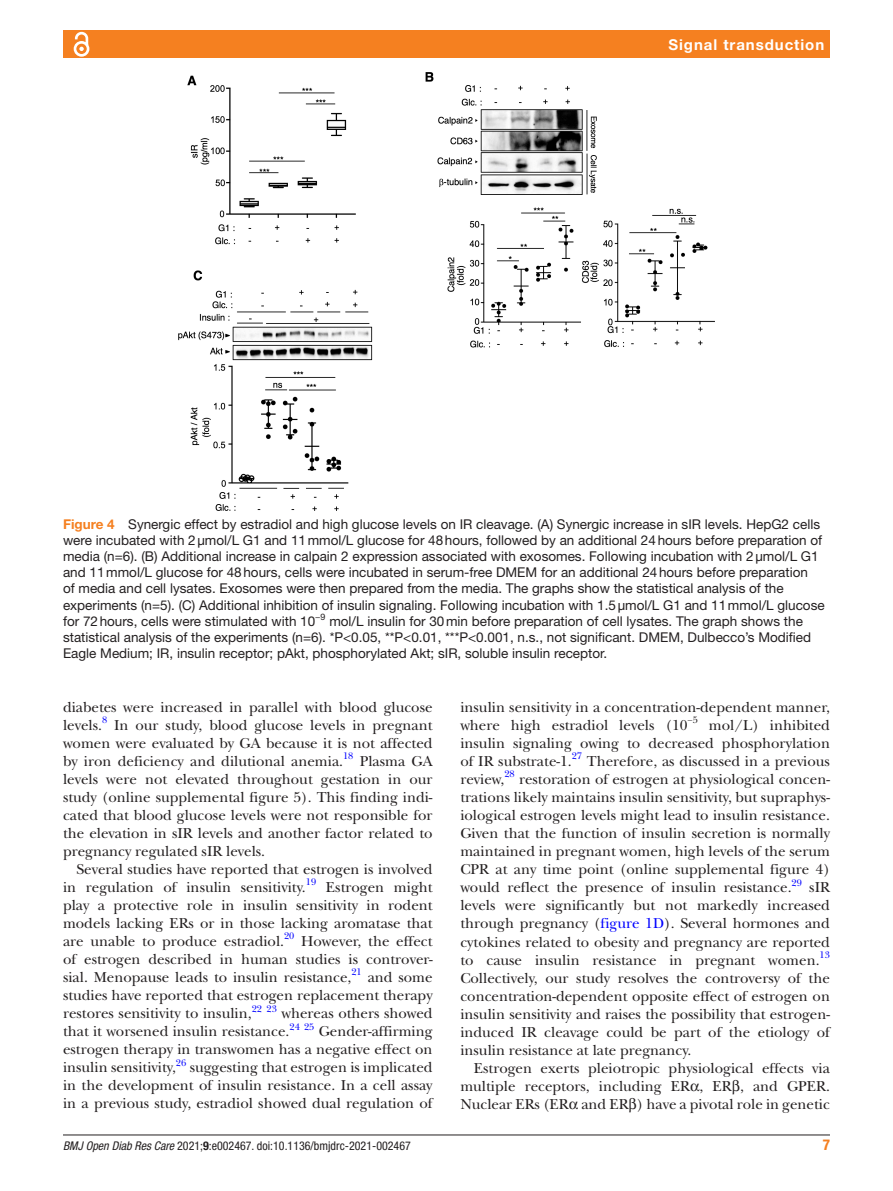
<style>
.page{position:relative;width:893px;height:1191px;background:#fff}
.page>*{position:absolute;margin:0;border:0;box-sizing:border-box;transform-origin:0 0}
.t1{font:15px/18px "New Baskerville";color:#231f20;text-align:justify}
.t2{font:700 15px "Helvetica Neue LT Std";letter-spacing:.065em;color:#fff}
.t3{font:700 condensed 15px "Helvetica Neue LT Std";color:#f58020}
.t4{font:13.5px/16.2px "Helvetica Neue LT Std";color:#231f20}
.t5{font:condensed 12px "Helvetica Neue LT Std";color:#231f20}
.t6{font:9.9px "New Baskerville";color:#00f}
.t7{font:9.9px "New Baskerville";color:#231f20}
.s1{font-weight:700;color:#f58020}
.s2{color:#00f}
.s3{font-style:italic}
.s4{font-weight:700}
</style>
<div class="page">
<hr style="left:63px;top:1134px;width:767px;height:1px;background:#231f20">
<div style="left:63px;top:31px;width:767px;height:27px;background:#f58020"></div>
<svg style="left:73px;top:31px;width:17px;height:26px"></svg>
<img style="left:178px;top:73px;width:537px;height:438px">
<p class="t2" style="left:668px;top:35px;width:157px">Signal transduction</p>
<p class="t4" style="left:63px;top:515px;width:763px"><span class="s1">Figure 4</span> Synergic effect by estradiol and high glucose levels on IR cleavage. (A) Synergic increase in sIR levels. HepG2 cells were incubated with 2µmol/L G1 and 11mmol/L glucose for 48hours, followed by an additional 24hours before preparation of media (n=6). (B) Additional increase in calpain 2 expression associated with exosomes. Following incubation with 2µmol/L G1 and 11mmol/L glucose for 48hours, cells were incubated in serum-free DMEM for an additional 24hours before preparation<br>of media and cell lysates. Exosomes were then prepared from the media. The graphs show the statistical analysis of the experiments (n=5). (C) Additional inhibition of insulin signaling. Following incubation with 1.5µmol/L G1 and 11mmol/L glucose for 72hours, cells were stimulated with 10<sup>−9</sup> mol/L insulin for 30min before preparation of cell lysates. The graph shows the statistical analysis of the experiments (n=6). *P&lt;0.05, **P&lt;0.01, ***P&lt;0.001, n.s., not significant. DMEM, Dulbecco’s Modified Eagle Medium; IR, insulin receptor; pAkt, phosphorylated Akt; sIR, soluble insulin receptor.</p>
<p class="t1" style="left:63px;top:698px;width:371px">diabetes were increased in parallel with blood glucose levels.</p>
<p class="t6" style="left:102px;top:714px;width:7px">8</p>
<p class="t1" style="left:63px;top:716px;width:371px;text-indent:51px">In our study, blood glucose levels in pregnant women were evaluated by GA because it is not affected by iron deficiency and dilutional anemia.</p>
<p class="t6" style="left:343px;top:750px;width:12px">18</p>
<p class="t1" style="left:63px;top:752px;width:371px;text-indent:297px">Plasma GA levels were not elevated throughout gestation in our study (online supplemental figure 5). This finding indi&shy;cated that blood glucose levels were not responsible for the elevation in sIR levels and another factor related to pregnancy regulated sIR levels.</p>
<p class="t1" style="left:63px;top:860px;width:371px;text-indent:14px">Several studies have reported that estrogen is involved in regulation of insulin sensitivity.</p>
<p class="t6" style="left:306px;top:876px;width:12px">19</p>
<p class="t1" style="left:63px;top:878px;width:371px;text-indent:263px">Estrogen might play a protective role in insulin sensitivity in rodent models lacking ERs or in those lacking aromatase that are unable to produce estradiol.</p>
<p class="t6" style="left:284px;top:930px;width:12px">20</p>
<p class="t1" style="left:63px;top:932px;width:371px;text-indent:238px">However, the effect of estrogen described in human studies is controver&shy;sial. Menopause leads to insulin resistance,<sup>21</sup> and some studies have reported that estrogen replacement therapy restores sensitivity to insulin,</p>
<p class="t6" style="left:252px;top:1002px;width:27px">22 23</p>
<p class="t1" style="left:63px;top:1004px;width:371px;text-indent:219px">whereas others showed that it worsened insulin resistance.</p>
<p class="t6" style="left:289px;top:1020px;width:26px">24 25</p>
<p class="t1" style="left:63px;top:1022px;width:371px;text-indent:256px">Gender-affirming estrogen therapy in transwomen has a negative effect on insulin sensitivity,</p>
<p class="t6" style="left:176px;top:1056px;width:12px">26</p>
<p class="t1" style="left:63px;top:1058px;width:371px;text-indent:127px">suggesting that estrogen is implicated in the development of insulin resistance. In a cell assay in a previous study, estradiol showed dual regulation of</p>
<p class="t1" style="left:460px;top:698px;width:371px">insulin sensitivity in a concentration-dependent manner, where high estradiol levels (10</p>
<p class="t7" style="left:688px;top:714px;width:12px">−5</p>
<p class="t1" style="left:460px;top:716px;width:371px;text-indent:249px">mol/L) inhibited insulin signaling owing to decreased phosphorylation of IR substrate-1.</p>
<p class="t6" style="left:572px;top:750px;width:12px">27</p>
<p class="t1" style="left:587px;top:752px;width:245px">Therefore, as discussed in a previous</p>
<p class="t1" style="left:460px;top:770px;width:45px">review,</p>
<p class="t6" style="left:504px;top:768px;width:12px">28</p>
<p class="t1" style="left:460px;top:770px;width:371px;text-indent:59px">restoration of estrogen at physiological concen&shy;trations likely maintains insulin sensitivity, but supraphys&shy;iological estrogen levels might lead to insulin resistance.<br>Given that the function of insulin secretion is normally maintained in pregnant women, high levels of the serum CPR at any time point (online supplemental figure 4) would reflect the presence of insulin resistance.</p>
<p class="t6" style="left:791px;top:876px;width:12px">29</p>
<p class="t1" style="left:460px;top:878px;width:371px;text-indent:349px">sIR levels were significantly but not markedly increased through pregnancy (<span class="s2">figure 1D</span>). Several hormones and cytokines related to obesity and pregnancy are reported to cause insulin resistance in pregnant women.</p>
<p class="t6" style="left:820px;top:949px;width:12px">13</p>
<p class="t1" style="left:460px;top:969px;width:371px">Collectively, our study resolves the controversy of the concentration-dependent opposite effect of estrogen on insulin sensitivity and raises the possibility that estrogen&shy;induced IR cleavage could be part of the etiology of insulin resistance at late pregnancy.</p>
<p class="t1" style="left:460px;top:1059px;width:371px;text-indent:14px">Estrogen exerts pleiotropic physiological effects via multiple receptors, including ER , ER , and GPER.<br>Nuclear ERs (ER and ER ) have a pivotal role in genetic</p>
<p class="t5" style="left:63px;top:1138px;width:349px"><span class="s3">BMJ Open Diab Res Care</span> 2021;<span class="s4">9</span>:e002467. doi:10.1136/bmjdrc-2021-002467</p>
<p class="t3" style="left:823px;top:1135px;width:9px">7</p>
</div>
